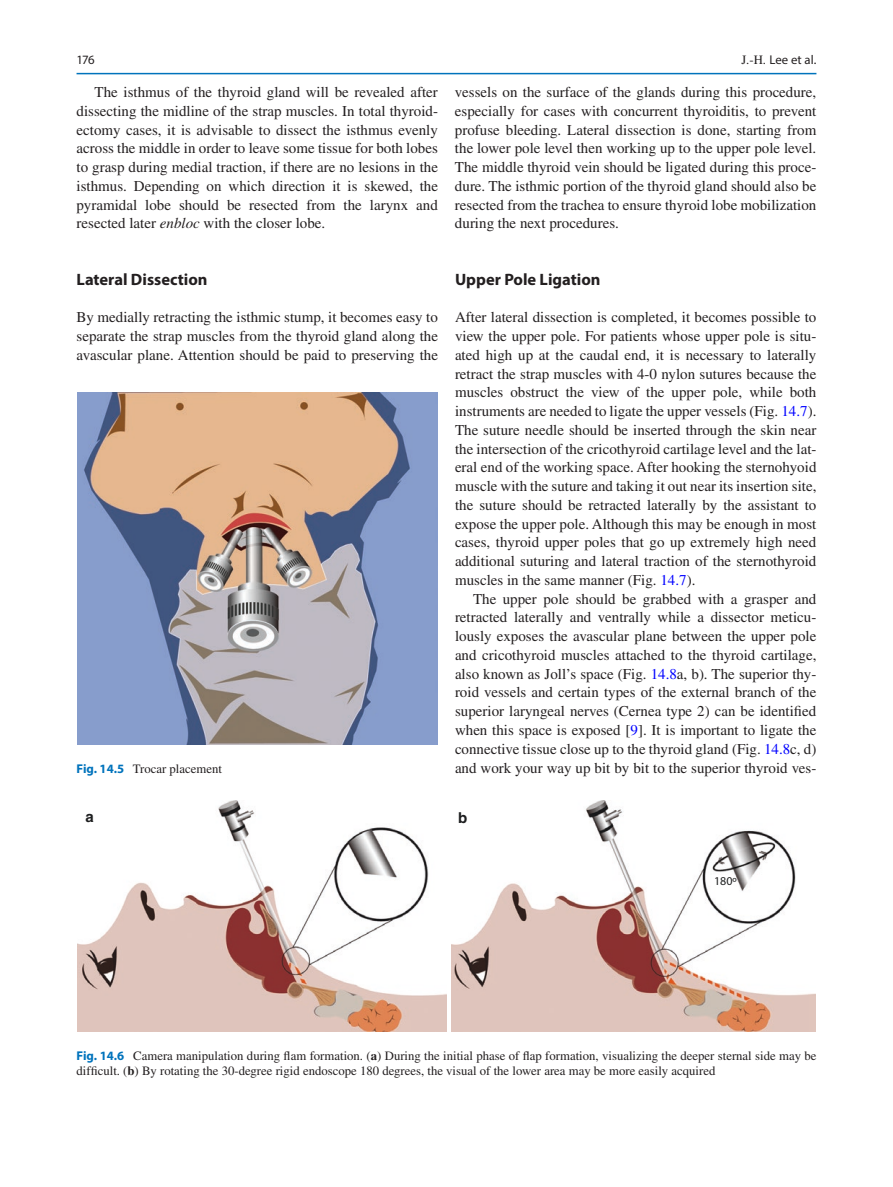
<style>
.page{position:relative;width:893px;height:1187px;background:#fff}
.page>*{position:absolute;margin:0;border:0;box-sizing:border-box;transform-origin:0 0}
.t1{font:700 16.5px "Myriad Pro";color:#231f20}
.t2{font:15px/18.8px "Times LT Std";color:#231f20;text-align:justify}
.t3{font:700 15px "Helvetica";color:#1d1e1f}
.t4{font:12.75px/15px "Times LT Std";color:#231f20}
.t5{font:12.75px "Myriad Pro Regular 2";letter-spacing:.005em;color:#231f20}
.t6{font:12.75px "Myriad Pro";color:#231f20}
.t7{font:12px "Myriad Pro Regular 4";color:#1d1e1f}
.s1{font-style:italic}
.s2{font-family:"Times LT Std Roman 2"}
.s3{color:#00f}
.s4{font-family:"Myriad Pro";font-weight:700;color:#0073bc}
.s5{font-weight:700}
</style>
<div class="page">
<img style="left:77px;top:392px;width:360px;height:352px">
<img style="left:77px;top:800px;width:369px;height:231px">
<img style="left:451px;top:800px;width:365px;height:231px">
<hr style="left:77px;top:73px;width:739px;height:1px;background:#0073bc">
<p class="t6" style="left:77px;top:52px;width:20px">176</p>
<p class="t2" style="left:77px;top:83px;width:363px;text-indent:18px">The isthmus of the thyroid gland will be revealed after dissecting the midline of the strap muscles. In total thyroid&shy;ectomy cases, it is advisable to dissect the isthmus evenly across the middle in order to leave some tissue for both lobes to grasp during medial traction, if there are no lesions in the isthmus. Depending on which direction it is skewed, the pyramidal lobe should be resected from the larynx and resected later <span class="s1">enbloc</span> with the closer lobe.</p>
<p class="t1" style="left:77px;top:268px;width:133px">Lateral Dissection</p>
<p class="t2" style="left:77px;top:308px;width:363px">By medially retracting the isthmic stump, it becomes easy to separate the strap muscles from the thyroid gland along the avascular plane. Attention should be paid to preserving the</p>
<p class="t5" style="left:741px;top:52px;width:77px"><span class="s2">J.-H.</span> Lee et al.</p>
<p class="t2" style="left:455px;top:83px;width:363px">vessels on the surface of the glands during this procedure, especially for cases with concurrent thyroiditis, to prevent profuse bleeding. Lateral dissection is done, starting from the lower pole level then working up to the upper pole level.<br>The middle thyroid vein should be ligated during this proce&shy;dure. The isthmic portion of the thyroid gland should also be resected from the trachea to ensure thyroid lobe mobilization during the next procedures.</p>
<p class="t1" style="left:455px;top:268px;width:147px">Upper Pole Ligation</p>
<p class="t2" style="left:455px;top:308px;width:363px">After lateral dissection is completed, it becomes possible to view the upper pole. For patients whose upper pole is situ&shy;ated high up at the caudal end, it is necessary to laterally retract the strap muscles with 4-0 nylon sutures because the muscles obstruct the view of the upper pole, while both instruments are needed to ligate the upper vessels (Fig. <span class="s3">14.7</span>).<br>The suture needle should be inserted through the skin near the intersection of the cricothyroid cartilage level and the lat&shy;eral end of the working space. After hooking the sternohyoid muscle with the suture and taking it out near its insertion site, the suture should be retracted laterally by the assistant to expose the upper pole. Although this may be enough in most cases, thyroid upper poles that go up extremely high need additional suturing and lateral traction of the sternothyroid muscles in the same manner (Fig. <span class="s3">14.7</span>).</p>
<p class="t2" style="left:455px;top:589px;width:363px;text-indent:18px">The upper pole should be grabbed with a grasper and retracted laterally and ventrally while a dissector meticu&shy;lously exposes the avascular plane between the upper pole and cricothyroid muscles attached to the thyroid cartilage, also known as Joll’s space (Fig. <span class="s3">14.8</span>a, b). The superior thy&shy;roid vessels and certain types of the external branch of the superior laryngeal nerves (Cernea type 2) can be identified when this space is exposed [<span class="s3">9</span>]. It is important to ligate the connective tissue close up to the thyroid gland (Fig. <span class="s3">14.8</span>c, d)</p>
<p class="t4" style="left:77px;top:761px;width:147px"><span class="s4">Fig. 14.5</span> Trocar placement</p>
<p class="t2" style="left:455px;top:758px;width:363px">and work your way up bit by bit to the superior thyroid ves-</p>
<p class="t3" style="left:85px;top:807px;width:10px">a</p>
<p class="t3" style="left:458px;top:808px;width:11px">b</p>
<p class="t7" style="left:714px;top:873px;width:24px">180º</p>
<p class="t4" style="left:77px;top:1047px;width:741px"><span class="s4">Fig. 14.6</span> Camera manipulation during flam formation. (<span class="s5">a</span>) During the initial phase of flap formation, visualizing the deeper sternal side may be difficult. (<span class="s5">b</span>) By rotating the 30-degree rigid endoscope 180 degrees, the visual of the lower area may be more easily acquired</p>
</div>
